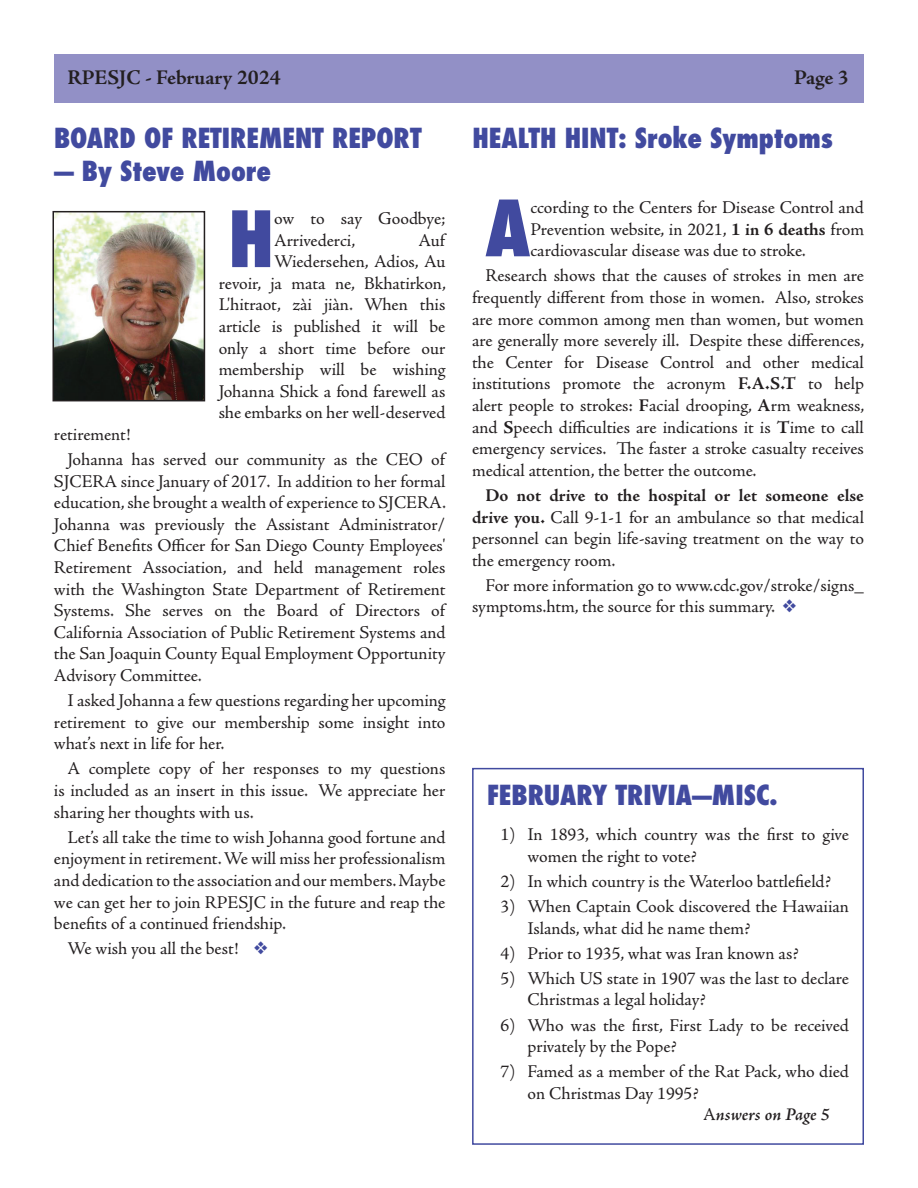
<style>
.page{position:relative;width:918px;height:1188px;background:#fff}
.page>*{position:absolute;margin:0;border:0;box-sizing:border-box;transform-origin:0 0}
.t1{font:800 condensed 75.3px "Futura";color:#414a9f}
.t2{font:800 condensed 26.85px "Futura";color:#414a9f}
.t3{font:700 21px "Adobe Jenson Pro";color:#231f20}
.t4{font:18px/21.6px "Adobe Jenson Pro";letter-spacing:-.005em;color:#231f20}
.t5{font:italic 600 18px "Adobe Jenson Pro";letter-spacing:-.005em;color:#231f20}
.s1{color:#414a9f}
.s2{font-weight:700}
.s3{font-weight:400;font-style:normal}
</style>
<div class="page">
<div style="left:54px;top:54px;width:810px;height:48px;background:#9290c6"></div>
<div style="left:472px;top:768px;width:392px;height:377px;border:2px solid #414a9f"></div>
<img style="left:55px;top:214px;width:147px;height:184px">
<div style="left:52px;top:211px;width:153px;height:190px;border:2px solid #231f20"></div>
<p class="t3" style="left:68px;top:66px;width:215px">RPESJC - February 2024</p>
<p class="t3" style="left:794px;top:66px;width:56px">Page 3</p>
<h2 class="t2" style="left:54px;top:120px;width:369px">BOARD OF RETIREMENT REPORT</h2>
<h2 class="t2" style="left:54px;top:152px;width:219px">— By Steve Moore</h2>
<h1 class="t1" style="left:228px;top:188px;width:47px">H</h1>
<p class="t4" style="left:274px;top:208px;width:173px">ow to say Goodbye;<br>Arrivederci,</p>
<p class="t4" style="left:219px;top:229px;width:229px;text-align:right">Auf<br>Wiedersehen, Adios, Au<br>revoir, ja mata ne, Bkhatirkon,<br>L'hitraot, zài jiàn. When this article is published it will be only a short time before our membership will be wishing<br>Johanna Shick a fond farewell as she embarks on her well-deserved</p>
<p class="t4" style="left:67px;top:422px;width:379px;line-height:25px;text-indent:-14px">retirement!<br>Johanna has served our community as the CEO of</p>
<p class="t4" style="left:54px;top:471px;width:394px;text-align:justify">SJCERA since January of 2017. In addition to her formal education, she brought a wealth of experience to SJCERA.<br>Johanna was previously the Assistant Administrator/ Chief Benefits Officer for San Diego County Employees' Retirement Association, and held management roles with the Washington State Department of Retirement Systems. She serves on the Board of Directors of California Association of Public Retirement Systems and the San Joaquin County Equal Employment Opportunity Advisory Committee.</p>
<p class="t4" style="left:54px;top:690px;width:393px;text-align:justify;text-indent:14px">I asked Johanna a few questions regarding her upcoming retirement to give our membership some insight into what’s next in life for her.</p>
<p class="t4" style="left:54px;top:758px;width:393px;text-align:justify;text-indent:14px">A complete copy of her responses to my questions is included as an insert in this issue. We appreciate her sharing her thoughts with us.</p>
<p class="t4" style="left:54px;top:827px;width:393px;text-align:justify;text-indent:14px">Let’s all take the time to wish Johanna good fortune and enjoyment in retirement. We will miss her professionalism and dedication to the association and our members. Maybe we can get her to join RPESJC in the future and reap the benefits of a continued friendship.</p>
<p class="t4" style="left:67px;top:938px;width:202px">We wish you all the best! <span class="s1">❖</span></p>
<h2 class="t2" style="left:472px;top:120px;width:362px">HEALTH HINT: Sroke Symptoms</h2>
<h1 class="t1" style="left:485px;top:177px;width:47px">A</h1>
<p class="t4" style="left:530px;top:197px;width:335px;text-align:justify">ccording to the Centers for Disease Control and Prevention website, in 2021, <span class="s2">1 in 6 deaths</span> from cardiovascular disease was due to stroke.</p>
<p class="t4" style="left:472px;top:265px;width:394px;text-align:justify;text-indent:14px">Research shows that the causes of strokes in men are frequently different from those in women. Also, strokes are more common among men than women, but women are generally more severely ill. Despite these differences, the Center for Disease Control and other medical institutions promote the acronym <span class="s2">F.A.S.T</span> to help alert people to strokes: <span class="s2">F</span>acial drooping, <span class="s2">A</span>rm weakness, and <span class="s2">S</span>peech difficulties are indications it is <span class="s2">T</span>ime to call emergency services. The faster a stroke casualty receives medical attention, the better the outcome.</p>
<p class="t4" style="left:472px;top:485px;width:393px;text-align:justify;text-indent:14px"><span class="s2">Do not drive to the hospital or let someone else drive you.</span> Call 9-1-1 for an ambulance so that medical personnel can begin life-saving treatment on the way to the emergency room.</p>
<p class="t4" style="left:472px;top:575px;width:393px;text-indent:14px">For more information go to www.cdc.gov/stroke/signs_ symptoms.htm, the source for this summary. <span class="s1">❖</span></p>
<h2 class="t2" style="left:487px;top:777px;width:292px">FEBRUARY TRIVIA—MISC.</h2>
<p class="t4" style="left:528px;top:824px;width:323px;text-indent:-27px">1) In 1893, which country was the first to give women the right to vote?</p>
<p class="t4" style="left:501px;top:871px;width:332px">2) In which country is the Waterloo battlefield?</p>
<p class="t4" style="left:528px;top:896px;width:323px;text-indent:-27px">3) When Captain Cook discovered the Hawaiian<br>Islands, what did he name them?</p>
<p class="t4" style="left:501px;top:943px;width:300px">4) Prior to 1935, what was Iran known as?</p>
<p class="t4" style="left:528px;top:968px;width:323px;text-indent:-27px">5) Which US state in 1907 was the last to declare<br>Christmas a legal holiday?</p>
<p class="t4" style="left:528px;top:1014px;width:323px;text-indent:-27px">6) Who was the first, First Lady to be received privately by the Pope?</p>
<p class="t4" style="left:501px;top:1061px;width:350px">7) Famed as a member of the Rat Pack, who died</p>
<p class="t4" style="left:528px;top:1083px;width:172px">on Christmas Day 1995?</p>
<p class="t5" style="left:703px;top:1105px;width:128px"><span class="s3">A</span>nswers on Page 5</p>
</div>
